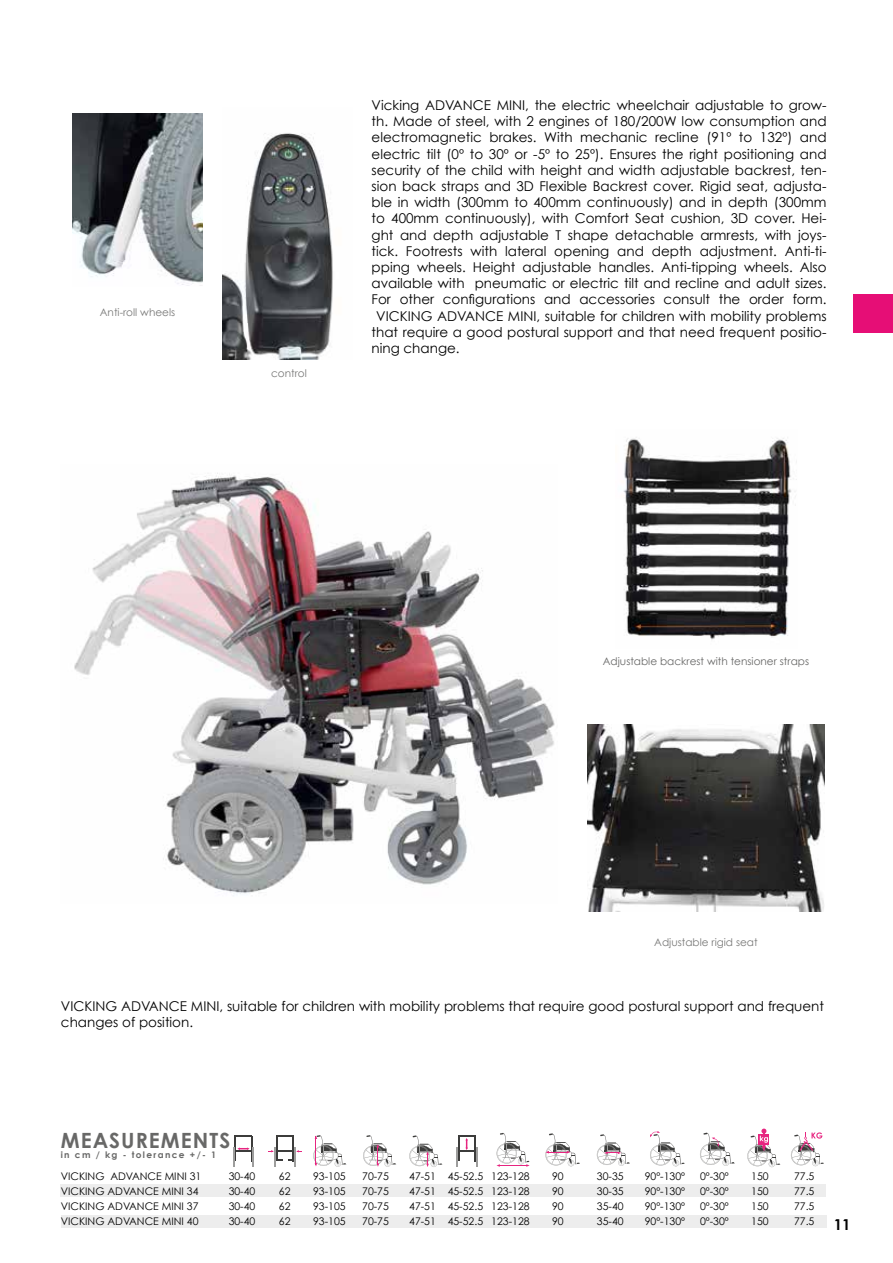
<style>
.page{position:relative;width:893px;height:1263px;background:#fff}
.page>*{position:absolute;margin:0;border:0;box-sizing:border-box;transform-origin:0 0}
.t1{font:700 21px "Century Gothic";letter-spacing:.05em;color:#686867}
.t2{font:700 15px "Century Gothic";color:#000}
.t3{font:13.5px/16.2px "Century Gothic";color:#000}
.t4{font:10.5px/15px "Century Gothic";color:#000;text-align:justify}
.t5{font:10.5px "Century Gothic";color:#797978}
.t6{font:10.5px "Century Gothic";color:#686867}
.t7{font:700 9px "Century Gothic";letter-spacing:.15em;color:#686867}
</style>
<div class="page">
<img style="left:623px;top:437px;width:174px;height:203px">
<img style="left:588px;top:725px;width:236px;height:186px">
<img style="left:74px;top:473px;width:481px;height:423px">
<img style="left:222px;top:133px;width:111px;height:227px">
<img style="left:73px;top:114px;width:130px;height:172px">
<div style="left:61px;top:1184px;width:765px;height:13px;background:#ededed"></div>
<div style="left:61px;top:1215px;width:765px;height:13px;background:#ededed"></div>
<div style="left:854px;top:294px;width:39px;height:39px;background:#e60e76"></div>
<svg style="left:233px;top:1136px;width:21px;height:31px"></svg>
<svg style="left:278px;top:1136px;width:14px;height:1px"></svg>
<hr style="left:276px;top:1136px;width:2px;height:25px;background:#3c3c3b">
<hr style="left:292px;top:1136px;width:2px;height:25px;background:#3c3c3b">
<hr style="left:274px;top:1147px;width:2px;height:20px;background:#9d9d9c">
<hr style="left:294px;top:1147px;width:2px;height:20px;background:#9d9d9c">
<svg style="left:268px;top:1150px;width:34px;height:2px"></svg>
<svg style="left:313px;top:1135px;width:33px;height:32px"></svg>
<svg style="left:363px;top:1135px;width:33px;height:32px"></svg>
<svg style="left:409px;top:1135px;width:33px;height:32px"></svg>
<svg style="left:456px;top:1136px;width:21px;height:31px"></svg>
<svg style="left:496px;top:1133px;width:34px;height:34px"></svg>
<svg style="left:597px;top:1134px;width:33px;height:32px"></svg>
<svg style="left:747px;top:1128px;width:33px;height:39px"></svg>
<svg style="left:791px;top:1132px;width:33px;height:34px"></svg>
<svg style="left:545px;top:1133px;width:35px;height:33px"></svg>
<svg style="left:650px;top:1131px;width:35px;height:35px"></svg>
<svg style="left:700px;top:1133px;width:35px;height:33px"></svg>
<p class="t5" style="left:100px;top:306px;width:77px">Anti-roll wheels</p>
<p class="t5" style="left:271px;top:367px;width:37px">control</p>
<p class="t3" style="left:372px;top:97px;width:456px">Vicking ADVANCE MINI, the electric wheelchair adjustable to grow-</p>
<p class="t3" style="left:372px;top:113px;width:456px">th. Made of steel, with 2 engines of 180/200W low consumption and</p>
<p class="t3" style="left:372px;top:129px;width:456px">electromagnetic brakes. With mechanic recline (91º to 132º) and</p>
<p class="t3" style="left:372px;top:145px;width:456px">electric tilt (0º to 30º or -5º to 25º). Ensures the right positioning and</p>
<p class="t3" style="left:372px;top:162px;width:456px">security of the child with height and width adjustable backrest, ten-</p>
<p class="t3" style="left:372px;top:178px;width:456px">sion back straps and 3D Flexible Backrest cover. Rigid seat, adjusta-</p>
<p class="t3" style="left:372px;top:194px;width:456px">ble in width (300mm to 400mm continuously) and in depth (300mm</p>
<p class="t3" style="left:372px;top:210px;width:456px">to 400mm continuously), with Comfort Seat cushion, 3D cover. Hei-</p>
<p class="t3" style="left:372px;top:226px;width:456px">ght and depth adjustable T shape detachable armrests, with joys-</p>
<p class="t3" style="left:372px;top:243px;width:456px">tick. Footrests with lateral opening and depth adjustment. Anti-ti-</p>
<p class="t3" style="left:372px;top:259px;width:456px">pping wheels. Height adjustable handles. Anti-tipping wheels. Also</p>
<p class="t3" style="left:372px;top:275px;width:456px">available with pneumatic or electric tilt and recline and adult sizes.</p>
<p class="t3" style="left:372px;top:291px;width:456px">For other configurations and accessories consult the order form.</p>
<p class="t3" style="left:376px;top:307px;width:452px">VICKING ADVANCE MINI, suitable for children with mobility problems</p>
<p class="t3" style="left:372px;top:324px;width:456px">that require a good postural support and that need frequent positio-</p>
<p class="t3" style="left:372px;top:340px;width:90px">ning change.</p>
<p class="t6" style="left:603px;top:655px;width:208px">Adjustable backrest with tensioner straps</p>
<p class="t5" style="left:654px;top:936px;width:105px">Adjustable rigid seat</p>
<p class="t3" style="left:61px;top:997px;width:765px">VICKING ADVANCE MINI, suitable for children with mobility problems that require good postural support and frequent changes of position.</p>
<h1 class="t1" style="left:61px;top:1127px;width:171px">MEASUREMENTS</h1>
<p class="t7" style="left:61px;top:1149px;width:157px">in cm / kg - tolerance +/- 1</p>
<p class="t4" style="left:61px;top:1168px;width:142px;text-align:left">VICKING ADVANCE MINI 31<br>VICKING ADVANCE MINI 34<br>VICKING ADVANCE MINI 37<br>VICKING ADVANCE MINI 40</p>
<p class="t4" style="left:229px;top:1168px;width:28px">30-40<br>30-40<br>30-40<br>30-40</p>
<p class="t4" style="left:279px;top:1168px;width:13px">62<br>62<br>62<br>62</p>
<p class="t4" style="left:313px;top:1168px;width:34px">93-105<br>93-105<br>93-105<br>93-105</p>
<p class="t4" style="left:362px;top:1168px;width:28px">70-75<br>70-75<br>70-75<br>70-75</p>
<p class="t4" style="left:409px;top:1168px;width:28px">47-51<br>47-51<br>47-51<br>47-51</p>
<p class="t4" style="left:448px;top:1168px;width:37px">45-52.5<br>45-52.5<br>45-52.5<br>45-52.5</p>
<p class="t4" style="left:491px;top:1168px;width:40px">123-128<br>123-128<br>123-128<br>123-128</p>
<p class="t4" style="left:552px;top:1168px;width:13px">90<br>90<br>90<br>90</p>
<p class="t4" style="left:597px;top:1168px;width:28px">30-35<br>30-35<br>35-40<br>35-40</p>
<p class="t4" style="left:700px;top:1168px;width:30px">0º-30º 0º-30º 0º-30º 0º-30º</p>
<p class="t4" style="left:751px;top:1168px;width:19px">150<br>150<br>150<br>150</p>
<p class="t4" style="left:794px;top:1168px;width:22px">77.5<br>77.5<br>77.5<br>77.5</p>
<p class="t4" style="left:645px;top:1168px;width:42px">90º-130º 90º-130º 90º-130º 90º-130º</p>
<p class="t2" style="left:834px;top:1215px;width:18px">11</p>
</div>
